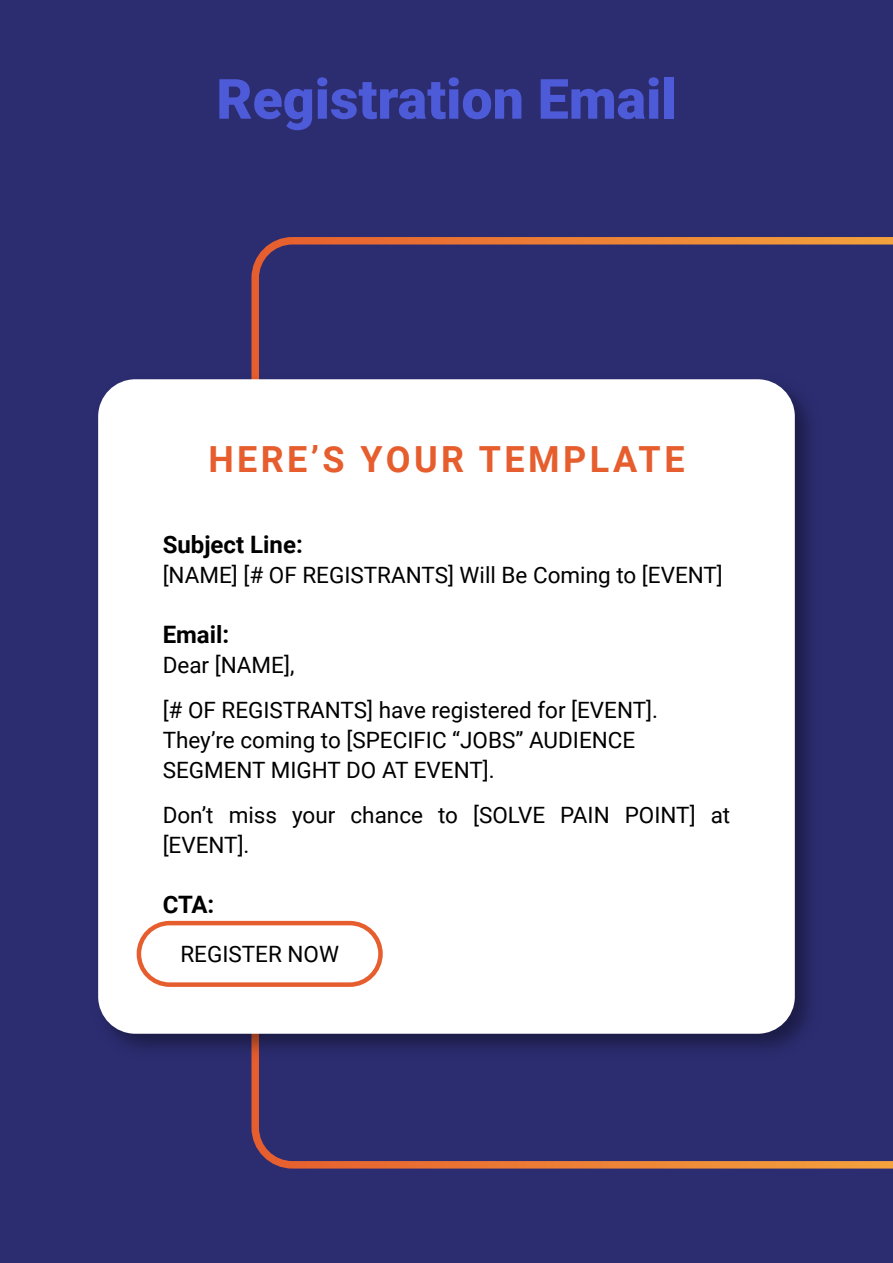
<style>
.page{position:relative;width:893px;height:1263px;background:#2c2d71}
.page>*{position:absolute;margin:0;border:0;box-sizing:border-box;transform-origin:0 0}
.t1{font:900 55.5px "Roboto";color:#4e5bd8}
.t2{font:700 36px "Roboto";letter-spacing:.095em;color:#e65d2e}
.t3{font:700 24px "Roboto";color:#000}
.t4{font:22.5px/30px "Roboto";color:#000}
</style>
<div class="page">
<div style="left:251px;top:237px;width:642px;height:931px;background:#2c2d71"></div>
<img style="left:86px;top:367px;width:742px;height:700px">
<div style="left:98px;top:379px;width:697px;height:655px;background:#fff;border-radius:37px"></div>
<div style="left:137px;top:921px;width:246px;height:66px;border:4px solid #e65d2e;border-radius:31px"></div>
<h1 class="t1" style="left:216px;top:60px;width:462px">Registration Email</h1>
<h2 class="t2" style="left:208px;top:434px;width:478px">HERE’S YOUR TEMPLATE</h2>
<p class="t3" style="left:163px;top:528px;width:142px">Subject Line:</p>
<p class="t4" style="left:163px;top:559px;width:562px">[NAME] [# OF REGISTRANTS] Will Be Coming to [EVENT]</p>
<p class="t3" style="left:163px;top:618px;width:68px">Email:</p>
<p class="t4" style="left:163px;top:642px;width:497px;line-height:45px">Dear [NAME],<br>[# OF REGISTRANTS] have registered for [EVENT].</p>
<p class="t4" style="left:163px;top:724px;width:474px">They’re coming to [SPECIFIC “JOBS” AUDIENCE<br>SEGMENT MIGHT DO AT EVENT].</p>
<p class="t4" style="left:163px;top:799px;width:569px">Don’t miss your chance to [SOLVE PAIN POINT] at [EVENT].</p>
<p class="t3" style="left:163px;top:888px;width:53px">CTA:</p>
<p class="t4" style="left:180px;top:938px;width:160px">REGISTER NOW</p>
</div>
